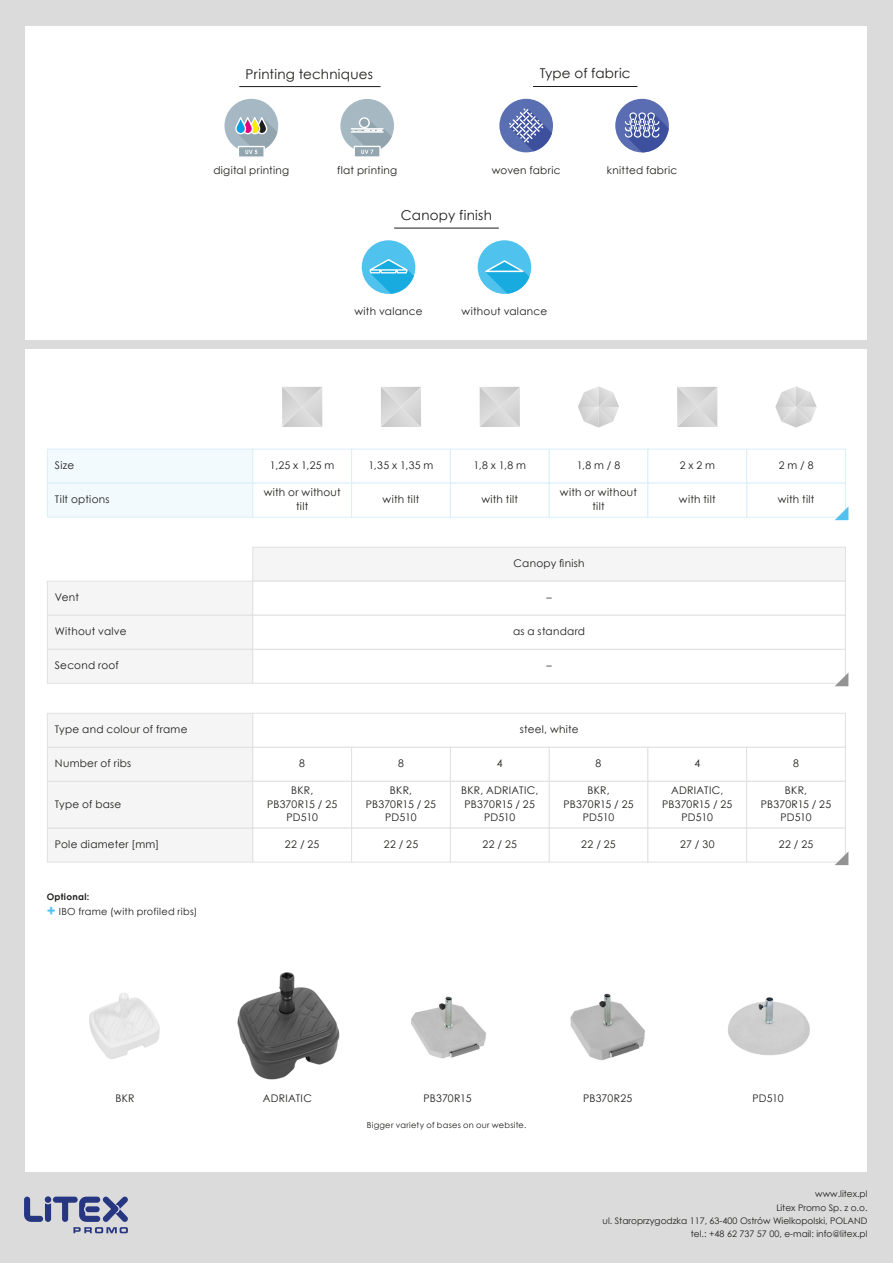
<style>
.page{position:relative;width:893px;height:1263px;background:#fff}
.page>*{position:absolute;margin:0;border:0;box-sizing:border-box;transform-origin:0 0}
.t1{font:13.5px "Century Gothic";letter-spacing:.02em;color:#1d1d1b}
.t2{font:10.5px/13.5px "Century Gothic";letter-spacing:.025em;color:#1d1d1b;text-align:center}
.t3{font:9.75px "Century Gothic";letter-spacing:.03em;color:#1d1d1b}
.t4{font:9px/13.4px "Century Gothic";color:#1d1d1b;text-align:right}
.t5{font:700 9px "Century Gothic";letter-spacing:.035em;color:#1d1d1b}
.t6{font:8.25px "Century Gothic";letter-spacing:.03em;color:#1d1d1b}
.s1{font-weight:700;font-size:15px;color:#4ac0ed}
</style>
<div class="page">
<div style="left:0;top:0;width:24px;height:1263px;background:#dbdbdb"></div>
<div style="left:867px;top:0;width:26px;height:1263px;background:#dbdbdb"></div>
<div style="left:0;top:1172px;width:893px;height:91px;background:#dbdbdb"></div>
<div style="left:0;top:0;width:893px;height:26px;background:#dbdbdb"></div>
<svg style="left:24px;top:1196px;width:104px;height:37px"></svg>
<div style="left:47px;top:449px;width:206px;height:34px;background:#f3fafe;border:1px solid #dbeff9"></div>
<svg style="left:478px;top:240px;width:53px;height:54px"></svg>
<svg style="left:362px;top:240px;width:53px;height:54px"></svg>
<svg style="left:340px;top:99px;width:54px;height:58px"></svg>
<svg style="left:615px;top:99px;width:54px;height:53px"></svg>
<svg style="left:381px;top:387px;width:40px;height:40px;background:#d6d6d6"></svg>
<svg style="left:282px;top:387px;width:40px;height:40px;background:#d6d6d6"></svg>
<svg style="left:775px;top:386px;width:42px;height:41px"></svg>
<svg style="left:480px;top:387px;width:40px;height:40px;background:#d6d6d6"></svg>
<svg style="left:677px;top:387px;width:40px;height:40px;background:#d6d6d6"></svg>
<svg style="left:578px;top:386px;width:41px;height:41px"></svg>
<div style="left:47px;top:483px;width:206px;height:34px;background:#f3fafe;border:1px solid #dbeff9"></div>
<svg style="left:252px;top:448px;width:596px;height:72px"></svg>
<div style="left:0;top:340px;width:893px;height:9px;background:#dbdbdb"></div>
<div style="left:47px;top:581px;width:206px;height:35px;background:#f5f5f5;border:1px solid #e2e1e1"></div>
<div style="left:252px;top:547px;width:594px;height:35px;background:#f5f5f5;border:1px solid #e2e1e1"></div>
<div style="left:47px;top:649px;width:206px;height:35px;background:#f5f5f5;border:1px solid #e2e1e1"></div>
<div style="left:47px;top:615px;width:206px;height:35px;background:#f5f5f5;border:1px solid #e2e1e1"></div>
<div style="left:252px;top:581px;width:594px;height:35px;background:#fff;border:1px solid #e2e1e1"></div>
<div style="left:252px;top:649px;width:594px;height:35px;background:#fff;border:1px solid #e2e1e1"></div>
<div style="left:252px;top:615px;width:594px;height:35px;background:#fff;border:1px solid #e2e1e1"></div>
<div style="left:47px;top:747px;width:206px;height:35px;background:#f5f5f5"></div>
<div style="left:47px;top:713px;width:206px;height:35px;background:#f5f5f5;border:1px solid #e2e1e1"></div>
<div style="left:252px;top:713px;width:594px;height:35px;background:#fff;border:1px solid #e2e1e1"></div>
<div style="left:47px;top:828px;width:206px;height:34px;background:#f5f5f5;border:1px solid #e2e1e1"></div>
<div style="left:47px;top:781px;width:206px;height:47px;background:#f5f5f5;border:1px solid #e2e1e1"></div>
<svg style="left:835px;top:672px;width:13px;height:14px"></svg>
<svg style="left:252px;top:746px;width:596px;height:119px"></svg>
<svg style="left:224px;top:99px;width:54px;height:58px"></svg>
<svg style="left:499px;top:99px;width:54px;height:53px"></svg>
<hr style="left:239px;top:86px;width:141px;height:1px;background:#1d1d1b">
<hr style="left:394px;top:228px;width:105px;height:1px;background:#1d1d1b">
<hr style="left:533px;top:86px;width:104px;height:1px;background:#1d1d1b">
<img style="left:411px;top:996px;width:75px;height:63px">
<img style="left:570px;top:993px;width:75px;height:68px">
<img style="left:728px;top:997px;width:82px;height:58px">
<img style="left:237px;top:972px;width:103px;height:108px">
<img style="left:89px;top:993px;width:71px;height:66px">
<p class="t1" style="left:246px;top:64px;width:129px">Printing techniques</p>
<p class="t2" style="left:213px;top:163px;width:77px">digital printing</p>
<p class="t2" style="left:337px;top:163px;width:62px">flat printing</p>
<p class="t1" style="left:540px;top:64px;width:92px">Type of fabric</p>
<p class="t2" style="left:492px;top:163px;width:70px">woven fabric</p>
<p class="t2" style="left:607px;top:163px;width:72px">knitted fabric</p>
<p class="t1" style="left:401px;top:206px;width:93px">Canopy finish</p>
<p class="t2" style="left:354px;top:305px;width:70px">with valance</p>
<p class="t2" style="left:462px;top:305px;width:87px">without valance</p>
<p class="t2" style="left:55px;top:458px;width:21px">Size</p>
<p class="t2" style="left:55px;top:492px;width:56px">Tilt options</p>
<p class="t2" style="left:264px;top:486px;width:79px">with or without tilt</p>
<p class="t2" style="left:383px;top:492px;width:38px">with tilt</p>
<p class="t2" style="left:481px;top:492px;width:38px">with tilt</p>
<p class="t2" style="left:560px;top:486px;width:79px">with or without tilt</p>
<p class="t2" style="left:679px;top:492px;width:38px">with tilt</p>
<p class="t2" style="left:778px;top:492px;width:38px">with tilt</p>
<p class="t2" style="left:270px;top:458px;width:66px">1,25 x 1,25 m</p>
<p class="t2" style="left:368px;top:458px;width:66px">1,35 x 1,35 m</p>
<p class="t2" style="left:473px;top:458px;width:54px">1,8 x 1,8 m</p>
<p class="t2" style="left:577px;top:458px;width:45px">1,8 m / 8</p>
<p class="t2" style="left:680px;top:458px;width:37px">2 x 2 m</p>
<p class="t2" style="left:779px;top:458px;width:36px">2 m / 8</p>
<p class="t2" style="left:55px;top:590px;width:26px">Vent</p>
<p class="t2" style="left:55px;top:624px;width:73px">Without valve</p>
<p class="t2" style="left:55px;top:658px;width:65px">Second roof</p>
<p class="t2" style="left:55px;top:722px;width:134px">Type and colour of frame</p>
<p class="t2" style="left:55px;top:756px;width:78px">Number of ribs</p>
<p class="t2" style="left:55px;top:797px;width:68px">Type of base</p>
<p class="t2" style="left:55px;top:837px;width:106px">Pole diameter [mm]</p>
<p class="t5" style="left:47px;top:890px;width:44px">Optional:</p>
<p class="t3" style="left:47px;top:905px;width:152px"><span class="s1">+</span> IBO frame (with profiled ribs)</p>
<p class="t2" style="left:514px;top:557px;width:73px">Canopy finish</p>
<p class="t2" style="left:546px;top:590px;width:7px">–</p>
<p class="t2" style="left:513px;top:624px;width:74px">as a standard</p>
<p class="t2" style="left:546px;top:658px;width:7px">–</p>
<p class="t2" style="left:520px;top:722px;width:60px">steel, white</p>
<p class="t2" style="left:299px;top:756px;width:7px">8</p>
<p class="t2" style="left:398px;top:756px;width:7px">8</p>
<p class="t2" style="left:497px;top:756px;width:7px">4</p>
<p class="t2" style="left:596px;top:756px;width:7px">8</p>
<p class="t2" style="left:694px;top:756px;width:7px">4</p>
<p class="t2" style="left:793px;top:756px;width:7px">8</p>
<p class="t2" style="left:267px;top:783px;width:72px">BKR,<br>PB370R15 / 25<br>PD510</p>
<p class="t2" style="left:662px;top:783px;width:72px">ADRIATIC,<br>PB370R15 / 25<br>PD510</p>
<p class="t2" style="left:366px;top:783px;width:72px">BKR,<br>PB370R15 / 25<br>PD510</p>
<p class="t2" style="left:461px;top:783px;width:79px">BKR, ADRIATIC,<br>PB370R15 / 25<br>PD510</p>
<p class="t2" style="left:563px;top:783px;width:72px">BKR,<br>PB370R15 / 25<br>PD510</p>
<p class="t2" style="left:761px;top:783px;width:72px">BKR,<br>PB370R15 / 25<br>PD510</p>
<p class="t2" style="left:285px;top:837px;width:36px">22 / 25</p>
<p class="t2" style="left:384px;top:837px;width:36px">22 / 25</p>
<p class="t2" style="left:482px;top:837px;width:36px">22 / 25</p>
<p class="t2" style="left:581px;top:837px;width:36px">22 / 25</p>
<p class="t2" style="left:680px;top:837px;width:36px">27 / 30</p>
<p class="t2" style="left:779px;top:837px;width:36px">22 / 25</p>
<p class="t2" style="left:115px;top:1091px;width:21px">BKR</p>
<p class="t2" style="left:263px;top:1091px;width:51px">ADRIATIC</p>
<p class="t2" style="left:424px;top:1091px;width:49px">PB370R15</p>
<p class="t2" style="left:583px;top:1091px;width:51px">PB370R25</p>
<p class="t2" style="left:752px;top:1091px;width:33px">PD510</p>
<p class="t6" style="left:367px;top:1119px;width:161px">Bigger variety of bases on our website.</p>
<p class="t4" style="left:603px;top:1187px;width:266px">www.litex.pl<br>Litex Promo Sp. z o.o.<br>ul. Staroprzygodzka 117, 63-400 Ostrów Wielkopolski, POLAND tel.: +48 62 737 57 00, e-mail: info@litex.pl</p>
</div>
